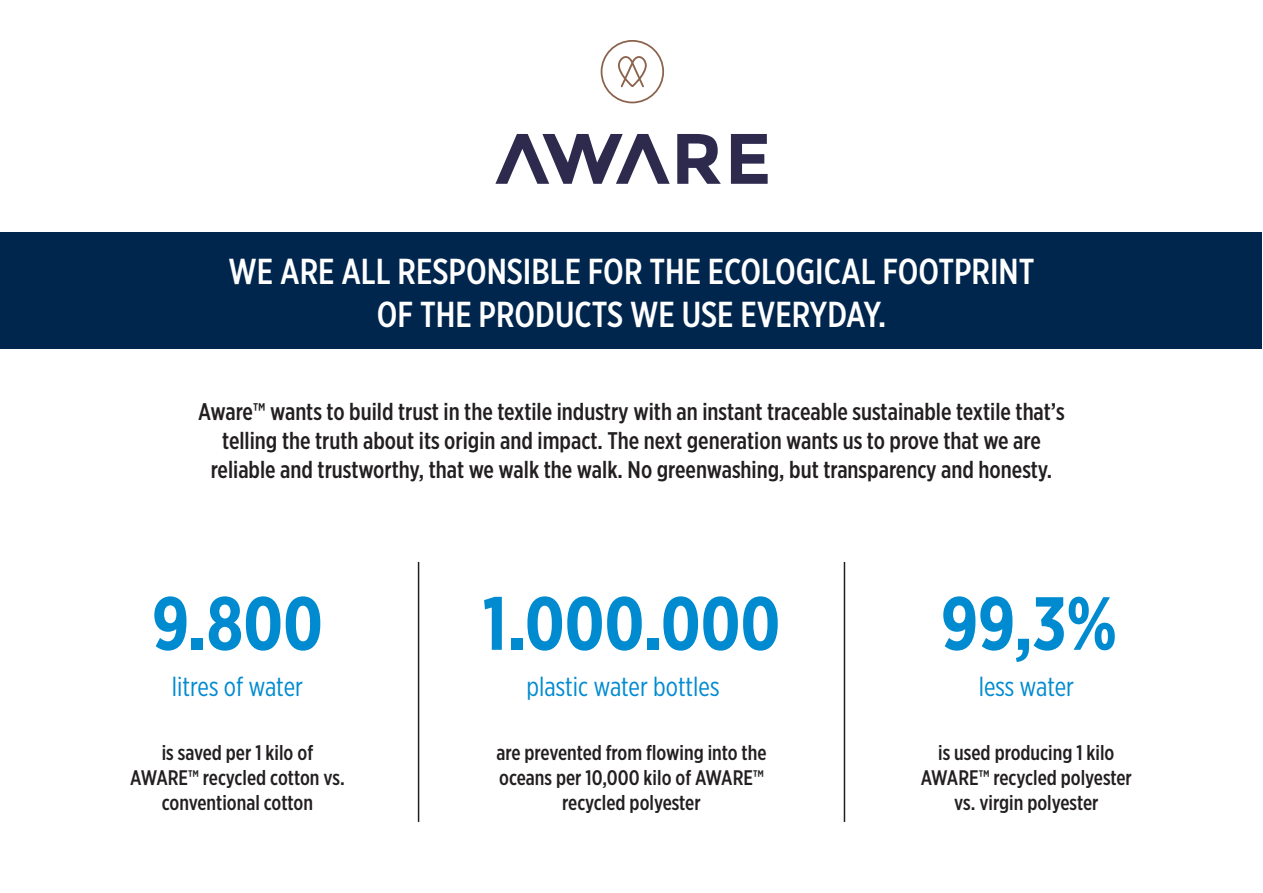
<style>
.page{position:relative;width:1263px;height:893px;background:#fff}
.page>*{position:absolute;margin:0;border:0;box-sizing:border-box;transform-origin:0 0}
.t1{font:700 75.15px "Gotham X Narrow";color:#008bd0}
.t2{font:500 36.15px/43.3px "Gotham X Narrow";color:#fff;text-align:center}
.t3{font:27px "Gotham X Narrow";color:#008bd0}
.t4{font:500 24px/28.8px "Gotham X Narrow";color:#231f20;text-align:center}
.t5{font:500 21px/25.2px "Gotham X Narrow";color:#231f20;text-align:center}
</style>
<div class="page">
<svg style="left:601px;top:40px;width:63px;height:63px"></svg>
<svg style="left:495px;top:134px;width:175px;height:50px"></svg>
<svg style="left:677px;top:134px;width:44px;height:50px"></svg>
<svg style="left:731px;top:134px;width:37px;height:50px"></svg>
<hr style="left:418px;top:562px;width:1px;height:260px;background:#231f20">
<hr style="left:844px;top:562px;width:1px;height:260px;background:#231f20">
<div style="left:1px;top:233px;width:1261px;height:116px;background:#00264e"></div>
<h2 class="t2" style="left:229px;top:249px;width:807px">WE ARE ALL RESPONSIBLE FOR THE ECOLOGICAL FOOTPRINT<br>OF THE PRODUCTS WE USE EVERYDAY.</h2>
<p class="t4" style="left:198px;top:397px;width:868px">Aware™ wants to build trust in the textile industry with an instant traceable sustainable textile that’s telling the truth about its origin and impact. The next generation wants us to prove that we are reliable and trustworthy, that we walk the walk. No greenwashing, but transparency and honesty.</p>
<h1 class="t1" style="left:152px;top:577px;width:172px">9.800</h1>
<h1 class="t1" style="left:483px;top:577px;width:299px">1.000.000</h1>
<h1 class="t1" style="left:941px;top:577px;width:178px">99,3%</h1>
<p class="t3" style="left:172px;top:671px;width:132px">litres of water</p>
<p class="t3" style="left:527px;top:671px;width:194px">plastic water bottles</p>
<p class="t3" style="left:979px;top:671px;width:97px">less water</p>
<p class="t5" style="left:130px;top:739px;width:216px">is saved per 1 kilo of<br>AWARE™ recycled cotton vs. conventional cotton</p>
<p class="t5" style="left:496px;top:739px;width:272px">are prevented from flowing into the oceans per 10,000 kilo of AWARE™ recycled polyester</p>
<p class="t5" style="left:921px;top:739px;width:213px">is used producing 1 kilo<br>AWARE™ recycled polyester vs. virgin polyester</p>
</div>
